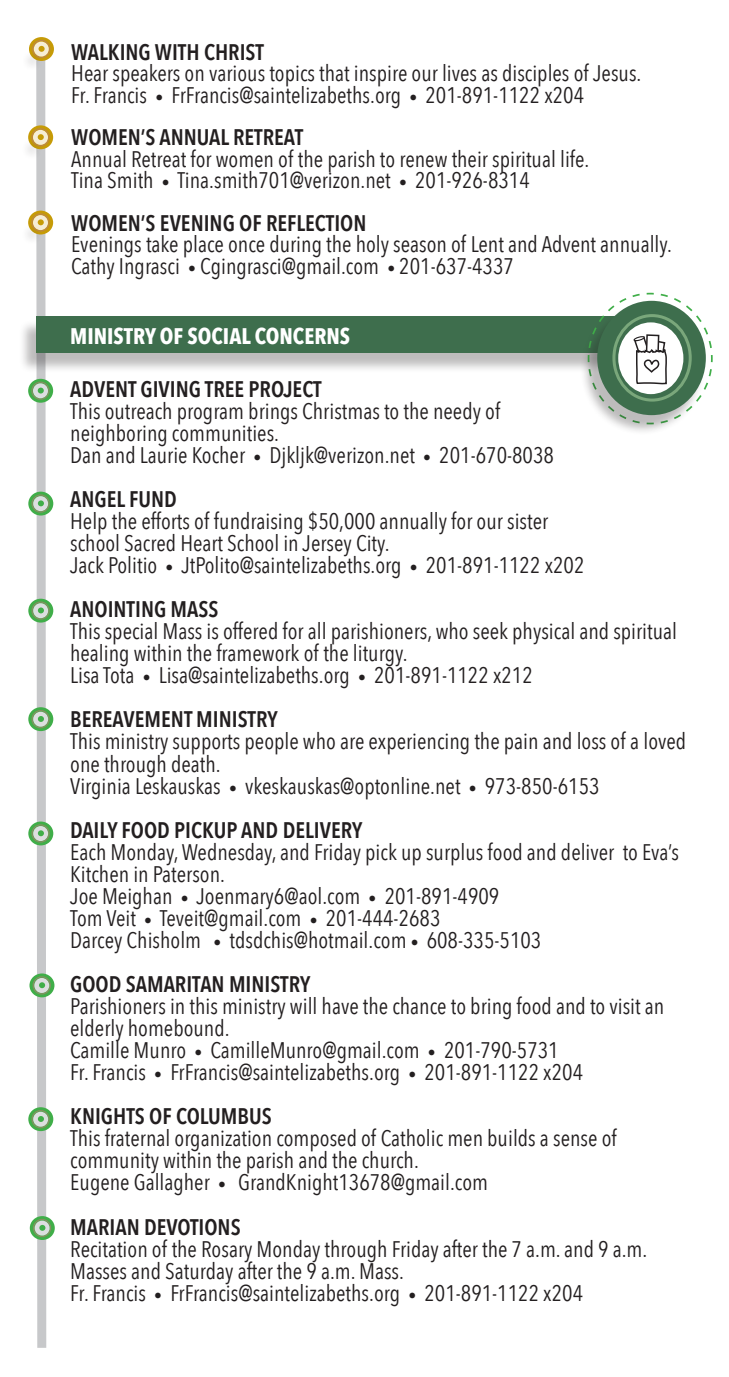
<style>
.page{position:relative;width:729px;height:1377px;background:#fff}
.page>*{position:absolute;margin:0;border:0;box-sizing:border-box;transform-origin:0 0}
.t1{font:22.5px/22.1px "Avenir Next Condensed";color:#231f20}
.t2{font:600 22.5px "Avenir Next Condensed";color:#231f20}
.t3{font:700 22.5px "Avenir Next Condensed";color:#fff}
.s1{font-size:15.75px}
</style>
<div class="page">
<svg style="left:28px;top:707px;width:25px;height:24px"></svg>
<div style="left:31px;top:710px;width:19px;height:18px;border:1px solid #b87974;border-radius:50%"></div>
<div style="left:28px;top:822px;width:25px;height:23px;background:#40ae49;border-radius:50%"></div>
<div style="left:31px;top:824px;width:19px;height:19px;border:1px solid #b87974;border-radius:50%"></div>
<svg style="left:29px;top:973px;width:25px;height:24px"></svg>
<svg style="left:28px;top:1107px;width:25px;height:24px"></svg>
<div style="left:31px;top:1110px;width:19px;height:18px;border:1px solid #b87974;border-radius:50%"></div>
<svg style="left:30px;top:1216px;width:25px;height:24px"></svg>
<svg style="left:29px;top:37px;width:25px;height:24px"></svg>
<div style="left:22px;top:50px;width:22px;height:22px;background:#231f20;opacity:.3"></div>
<svg style="left:28px;top:125px;width:25px;height:24px"></svg>
<div style="left:31px;top:128px;width:19px;height:18px;border:1px solid #b87974;border-radius:50%"></div>
<div style="left:21px;top:138px;width:22px;height:22px;background:#231f20;opacity:.3"></div>
<div style="left:28px;top:211px;width:25px;height:23px;background:#c69b07;border-radius:50%"></div>
<div style="left:31px;top:213px;width:19px;height:19px;border:1px solid #b87974;border-radius:50%"></div>
<div style="left:21px;top:224px;width:22px;height:21px;background:#231f20;opacity:.3"></div>
<div style="left:18px;top:320px;width:623px;height:53px;background:#231f20;opacity:.3"></div>
<div style="left:36px;top:316px;width:606px;height:37px;background:#3e6e4d"></div>
<div style="left:580px;top:304px;width:125px;height:131px;background:#231f20;opacity:.3"></div>
<svg style="left:587px;top:292px;width:126px;height:133px"></svg>
<svg style="left:28px;top:379px;width:25px;height:24px"></svg>
<div style="left:31px;top:382px;width:19px;height:18px;border:1px solid #b87974;border-radius:50%"></div>
<svg style="left:28px;top:492px;width:25px;height:24px"></svg>
<div style="left:31px;top:494px;width:19px;height:19px;border:1px solid #b87974;border-radius:50%"></div>
<svg style="left:28px;top:599px;width:25px;height:24px"></svg>
<div style="left:31px;top:601px;width:19px;height:19px;border:1px solid #b87974;border-radius:50%"></div>
<svg style="left:32px;top:37px;width:19px;height:1311px"></svg>
<p class="t2" style="left:71px;top:33px;width:194px">WALKING WITH CHRIST</p>
<p class="t1" style="left:71px;top:62px;width:572px;line-height:21.4px">Hear speakers on various topics that inspire our lives as disciples of Jesus.<br>Fr. Francis <span class="s1">•</span> FrFrancis@saintelizabeths.org <span class="s1">•</span> 201-891-1122 x204</p>
<p class="t2" style="left:71px;top:118px;width:233px">WOMEN’S ANNUAL RETREAT</p>
<p class="t1" style="left:71px;top:147px;width:520px;line-height:21.4px">Annual Retreat for women of the parish to renew their spiritual life.<br>Tina Smith <span class="s1">•</span> Tina.smith701@verizon.net <span class="s1">•</span> 201-926-8314</p>
<p class="t2" style="left:71px;top:204px;width:297px">WOMEN’S EVENING OF REFLECTION</p>
<p class="t1" style="left:71px;top:233px;width:602px;line-height:21.4px">Evenings take place once during the holy season of Lent and Advent annually.<br>Cathy Ingrasci <span class="s1">•</span> Cgingrasci@gmail.com <span class="s1">•</span> 201-637-4337</p>
<p class="t3" style="left:70px;top:322px;width:281px">MINISTRY OF SOCIAL CONCERNS</p>
<p class="t2" style="left:70px;top:369px;width:253px">ADVENT GIVING TREE PROJECT</p>
<p class="t1" style="left:70px;top:399px;width:485px">This outreach program brings Christmas to the needy of neighboring communities.<br>Dan and Laurie Kocher <span class="s1">•</span> Djkljk@verizon.net <span class="s1">•</span> 201-670-8038</p>
<p class="t2" style="left:70px;top:480px;width:108px">ANGEL FUND</p>
<p class="t1" style="left:70px;top:509px;width:516px">Help the efforts of fundraising $50,000 annually for our sister school Sacred Heart School in Jersey City.<br>Jack Politio <span class="s1">•</span> JtPolito@saintelizabeths.org <span class="s1">•</span> 201-891-1122 x202</p>
<p class="t2" style="left:70px;top:590px;width:150px">ANOINTING MASS</p>
<p class="t1" style="left:70px;top:619px;width:608px">This special Mass is offered for all parishioners, who seek physical and spiritual healing within the framework of the liturgy.<br>Lisa Tota <span class="s1">•</span> Lisa@saintelizabeths.org <span class="s1">•</span> 201-891-1122 x212</p>
<p class="t2" style="left:70px;top:700px;width:209px">BEREAVEMENT MINISTRY</p>
<p class="t1" style="left:70px;top:730px;width:618px">This ministry supports people who are experiencing the pain and loss of a loved one through death.<br>Virginia Leskauskas <span class="s1">•</span> vkeskauskas@optonline.net <span class="s1">•</span> 973-850-6153</p>
<p class="t2" style="left:70px;top:810px;width:294px">DAILY FOOD PICKUP AND DELIVERY</p>
<p class="t1" style="left:70px;top:840px;width:610px">Each Monday, Wednesday, and Friday pick up surplus food and deliver to Eva’s Kitchen in Paterson.<br>Joe Meighan <span class="s1">•</span> Joenmary6@aol.com <span class="s1">•</span> 201-891-4909<br>Tom Veit <span class="s1">•</span> Teveit@gmail.com <span class="s1">•</span> 201-444-2683<br>Darcey Chisholm <span class="s1">•</span> tdsdchis@hotmail.com <span class="s1">•</span> 608-335-5103</p>
<p class="t2" style="left:70px;top:965px;width:242px">GOOD SAMARITAN MINISTRY</p>
<p class="t1" style="left:70px;top:994px;width:596px">Parishioners in this ministry will have the chance to bring food and to visit an elderly homebound.<br>Camille Munro <span class="s1">•</span> CamilleMunro@gmail.com <span class="s1">•</span> 201-790-5731<br>Fr. Francis <span class="s1">•</span> FrFrancis@saintelizabeths.org <span class="s1">•</span> 201-891-1122 x204</p>
<p class="t2" style="left:70px;top:1097px;width:203px">KNIGHTS OF COLUMBUS</p>
<p class="t1" style="left:70px;top:1126px;width:548px">This fraternal organization composed of Catholic men builds a sense of community within the parish and the church.<br>Eugene Gallagher <span class="s1">•</span> GrandKnight13678@gmail.com</p>
<p class="t2" style="left:70px;top:1207px;width:172px">MARIAN DEVOTIONS</p>
<p class="t1" style="left:70px;top:1237px;width:579px">Recitation of the Rosary Monday through Friday after the 7 a.m. and 9 a.m.<br>Masses and Saturday after the 9 a.m. Mass.<br>Fr. Francis <span class="s1">•</span> FrFrancis@saintelizabeths.org <span class="s1">•</span> 201-891-1122 x204</p>
</div>
